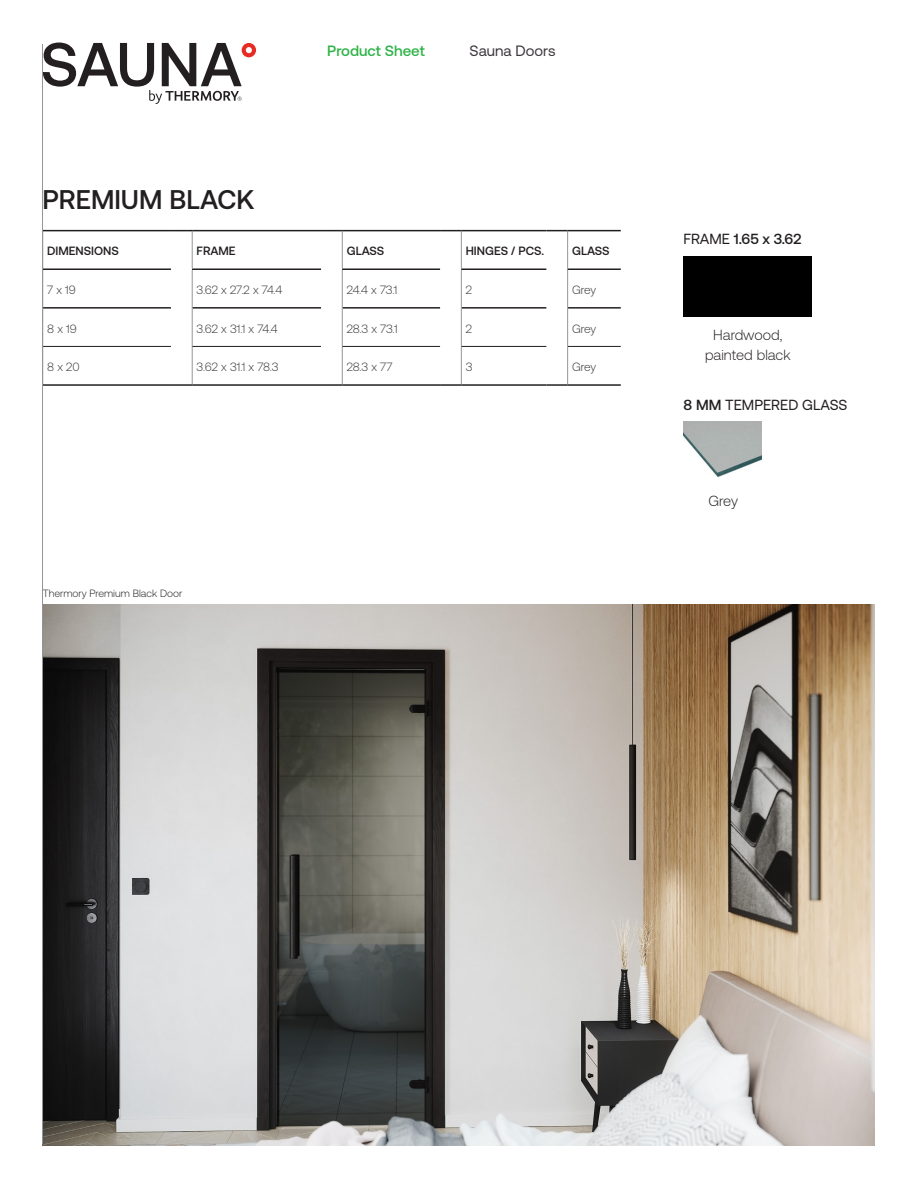
<style>
.page{position:relative;width:918px;height:1188px;background:#fff}
.page>*{position:absolute;margin:0;border:0;box-sizing:border-box;transform-origin:0 0}
.Vahepealkiri_18_18_m{font:500 27px "Aeonik";color:#231f20}
.t1{font:500 15px "Aeonik";color:#31b44a}
.t2{font:15px "Aeonik";color:#3d383d}
.Pildiallkiri_10_11{font:300 14.7px/20.1px "Aeonik";color:#231f20;text-align:center}
.Pildiallkiri_10_11-2{font:14.7px "Aeonik";color:#231f20}
.Pildiallkiri_10_11-3{font:500 14.7px "Aeonik";color:#231f20}
.Tabeli_read{font:300 12px "Aeonik";letter-spacing:-.01em;color:#3d383d}
.Tabeli_päis{font:500 12px "Aeonik";color:#231f20}
.pildiallkiri{font:300 10.5px "Aeonik";color:#231f20}
.s1{font-weight:400}
.s2{font-weight:500}
</style>
<div class="page">
<svg style="left:43px;top:43px;width:213px;height:61px"></svg>
<hr style="left:43px;top:307px;width:128px;height:2px;background:#231f20">
<hr style="left:192px;top:307px;width:129px;height:2px;background:#231f20">
<hr style="left:342px;top:307px;width:98px;height:2px;background:#231f20">
<hr style="left:462px;top:307px;width:84px;height:2px;background:#231f20">
<hr style="left:568px;top:307px;width:53px;height:2px;background:#231f20">
<hr style="left:342px;top:231px;width:1px;height:37px;background:#939598">
<hr style="left:342px;top:270px;width:1px;height:38px;background:#939598">
<hr style="left:342px;top:308px;width:1px;height:38px;background:#939598">
<hr style="left:342px;top:346px;width:1px;height:38px;background:#939598">
<hr style="left:43px;top:268px;width:128px;height:2px;background:#231f20">
<hr style="left:192px;top:268px;width:129px;height:2px;background:#231f20">
<hr style="left:342px;top:268px;width:98px;height:2px;background:#231f20">
<hr style="left:461px;top:268px;width:85px;height:2px;background:#231f20">
<hr style="left:567px;top:268px;width:54px;height:2px;background:#231f20">
<hr style="left:461px;top:231px;width:1px;height:37px;background:#939598">
<hr style="left:567px;top:231px;width:1px;height:37px;background:#939598">
<hr style="left:461px;top:270px;width:1px;height:38px;background:#939598">
<hr style="left:567px;top:270px;width:1px;height:38px;background:#939598">
<hr style="left:461px;top:308px;width:1px;height:38px;background:#939598">
<hr style="left:567px;top:308px;width:1px;height:38px;background:#939598">
<hr style="left:461px;top:346px;width:1px;height:38px;background:#939598">
<hr style="left:567px;top:346px;width:1px;height:38px;background:#939598">
<hr style="left:192px;top:231px;width:1px;height:37px;background:#939598">
<hr style="left:192px;top:270px;width:1px;height:38px;background:#939598">
<hr style="left:192px;top:308px;width:1px;height:38px;background:#939598">
<hr style="left:192px;top:346px;width:1px;height:38px;background:#939598">
<hr style="left:43px;top:346px;width:128px;height:1px;background:#231f20">
<hr style="left:192px;top:346px;width:129px;height:1px;background:#231f20">
<hr style="left:342px;top:346px;width:98px;height:1px;background:#231f20">
<hr style="left:462px;top:346px;width:84px;height:1px;background:#231f20">
<hr style="left:568px;top:346px;width:53px;height:1px;background:#231f20">
<hr style="left:43px;top:230px;width:128px;height:1px;background:#231f20">
<svg style="left:171px;top:230px;width:21px;height:1px"></svg>
<hr style="left:192px;top:230px;width:129px;height:1px;background:#231f20">
<svg style="left:321px;top:230px;width:21px;height:1px"></svg>
<hr style="left:342px;top:230px;width:98px;height:1px;background:#231f20">
<svg style="left:440px;top:230px;width:21px;height:1px"></svg>
<hr style="left:461px;top:230px;width:85px;height:1px;background:#231f20">
<svg style="left:546px;top:230px;width:22px;height:1px"></svg>
<hr style="left:568px;top:230px;width:53px;height:1px;background:#231f20">
<hr style="left:43px;top:384px;width:128px;height:2px;background:#231f20">
<hr style="left:171px;top:384px;width:21px;height:2px;background:#231f20">
<hr style="left:192px;top:384px;width:129px;height:2px;background:#231f20">
<hr style="left:321px;top:384px;width:21px;height:2px;background:#231f20">
<hr style="left:342px;top:384px;width:98px;height:2px;background:#231f20">
<hr style="left:440px;top:384px;width:21px;height:2px;background:#231f20">
<hr style="left:461px;top:384px;width:85px;height:2px;background:#231f20">
<hr style="left:546px;top:384px;width:22px;height:2px;background:#231f20">
<hr style="left:568px;top:384px;width:53px;height:2px;background:#231f20">
<div style="left:683px;top:256px;width:129px;height:60px;background:#000"></div>
<img style="left:684px;top:422px;width:77px;height:54px">
<img style="left:43px;top:605px;width:832px;height:540px">
<hr style="left:42px;top:44px;width:1px;height:1100px;background:#939598">
<p class="t1" style="left:327px;top:43px;width:99px">Product Sheet</p>
<p class="t2" style="left:470px;top:43px;width:87px">Sauna Doors</p>
<p class="Vahepealkiri_18_18_m" style="left:43px;top:185px;width:213px">PREMIUM BLACK</p>
<p class="Tabeli_päis" style="left:47px;top:244px;width:73px">DIMENSIONS</p>
<p class="Tabeli_päis" style="left:197px;top:244px;width:41px">FRAME</p>
<p class="Tabeli_päis" style="left:347px;top:244px;width:39px">GLASS</p>
<p class="Tabeli_päis" style="left:466px;top:244px;width:80px">HINGES / PCS.</p>
<p class="Tabeli_päis" style="left:572px;top:244px;width:39px">GLASS</p>
<p class="Tabeli_read" style="left:47px;top:283px;width:30px">7 x 19</p>
<p class="Tabeli_read" style="left:197px;top:283px;width:87px">3.62 x 27.2 x 74.4</p>
<p class="Tabeli_read" style="left:347px;top:283px;width:52px">24.4 x 73.1</p>
<p class="Tabeli_read" style="left:466px;top:283px;width:8px">2</p>
<p class="Tabeli_read" style="left:572px;top:283px;width:26px">Grey</p>
<p class="Tabeli_read" style="left:47px;top:322px;width:31px">8 x 19</p>
<p class="Tabeli_read" style="left:197px;top:322px;width:83px">3.62 x 31.1 x 74.4</p>
<p class="Tabeli_read" style="left:347px;top:322px;width:52px">28.3 x 73.1</p>
<p class="Tabeli_read" style="left:466px;top:322px;width:8px">2</p>
<p class="Tabeli_read" style="left:572px;top:322px;width:26px">Grey</p>
<p class="Tabeli_read" style="left:47px;top:361px;width:34px">8 x 20</p>
<p class="Tabeli_read" style="left:197px;top:361px;width:83px">3.62 x 31.1 x 78.3</p>
<p class="Tabeli_read" style="left:347px;top:361px;width:47px">28.3 x 77</p>
<p class="Tabeli_read" style="left:466px;top:361px;width:8px">3</p>
<p class="Tabeli_read" style="left:572px;top:361px;width:26px">Grey</p>
<p class="pildiallkiri" style="left:43px;top:588px;width:141px">Thermory Premium Black Door</p>
<p class="Pildiallkiri_10_11-3" style="left:683px;top:230px;width:119px"><span class="s1">FRAME</span> 1.65 x 3.62</p>
<p class="Pildiallkiri_10_11" style="left:705px;top:325px;width:87px">Hardwood, painted black</p>
<p class="Pildiallkiri_10_11-2" style="left:684px;top:396px;width:165px"><span class="s2">8 MM</span> TEMPERED GLASS</p>
<p class="Pildiallkiri_10_11" style="left:708px;top:491px;width:31px">Grey</p>
</div>
